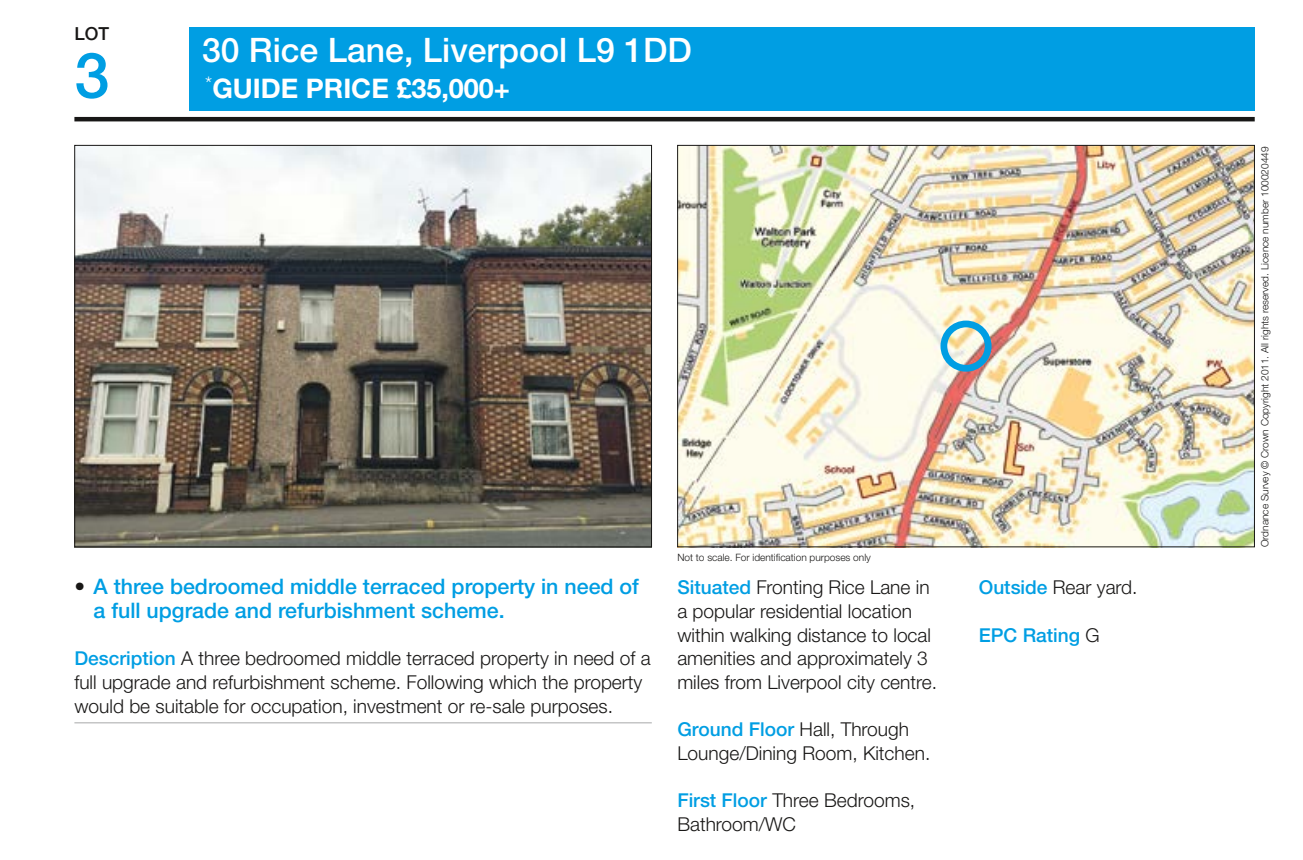
<style>
.page{position:relative;width:1303px;height:860px;background:#fff}
.page>*{position:absolute;margin:0;border:0;box-sizing:border-box;transform-origin:0 0}
.t1{font:500 63px "Helvetica Neue LT Std";color:#009ee3}
.t2{font:500 33.75px "Helvetica Neue LT Std";color:#fff}
.t3{font:700 27px "Helvetica Neue LT Std";color:#fff}
.t4{font:500 21.38px/23.6px "Helvetica Neue LT Std";color:#009ee3}
.t5{font:300 19.12px/23.6px "Helvetica Neue LT Std";color:#181716}
.t6{font:500 19.12px "Helvetica Neue LT Std";color:#009ee3}
.t7{font:500 18px "Helvetica Neue LT Std";color:#181716}
.t8{font:300 10.12px "Helvetica Neue LT Std";color:#181716}
.s1{color:#181716}
.s2{font-weight:500;color:#009ee3}
.s3{font-weight:300;color:#181716}
</style>
<div class="page">
<div style="left:189px;top:28px;width:1065px;height:83px;background:#009ee3"></div>
<hr style="left:74px;top:117px;width:1180px;height:4px;background:#181716">
<img style="left:679px;top:147px;width:573px;height:398px">
<img style="left:76px;top:147px;width:574px;height:398px">
<hr style="left:74px;top:722px;width:578px;height:1px;background:#b1b2b3">
<div style="left:940px;top:320px;width:51px;height:51px;border:7px solid #009ee3;border-radius:50%"></div>
<p class="t7" style="left:74px;top:23px;width:36px">LOT</p>
<h1 class="t1" style="left:74px;top:38px;width:37px">3</h1>
<h2 class="t2" style="left:202px;top:30px;width:491px">30 Rice Lane, Liverpool L9 1DD</h2>
<h3 class="t3" style="left:205px;top:71px;width:306px"><sup>*</sup>GUIDE PRICE £35,000+</h3>
<p class="t4" style="left:94px;top:574px;width:547px;text-indent:-19px"><span class="s1">•</span> A three bedroomed middle terraced property in need of a full upgrade and refurbishment scheme.</p>
<p class="t5" style="left:74px;top:646px;width:578px"><span class="s2">Description</span> A three bedroomed middle terraced property in need of a full upgrade and refurbishment scheme. Following which the property would be suitable for occupation, investment or re-sale purposes.</p>
<p class="t8" style="left:677px;top:550px;width:195px">Not to scale. For identification purposes only</p>
<p class="t5" style="left:677px;top:575px;width:261px"><span class="s2">Situated</span> Fronting Rice Lane in a popular residential location within walking distance to local amenities and approximately 3 miles from Liverpool city centre.</p>
<p class="t5" style="left:677px;top:717px;width:254px"><span class="s2">Ground Floor</span> Hall, Through<br>Lounge/Dining Room, Kitchen.</p>
<p class="t5" style="left:677px;top:787px;width:239px"><span class="s2">First Floor</span> Three Bedrooms,<br>Bathroom/WC</p>
<p class="t5" style="left:978px;top:575px;width:160px"><span class="s2">Outside</span> Rear yard.</p>
<p class="t6" style="left:978px;top:623px;width:122px">EPC Rating <span class="s3">G</span></p>
<p class="t8" style="left:1258px;top:547px;width:402px;rotate:-90deg">Ordnance Survey © Crown Copyright 2011. All rights reserved. Licence number 100020449</p>
</div>
